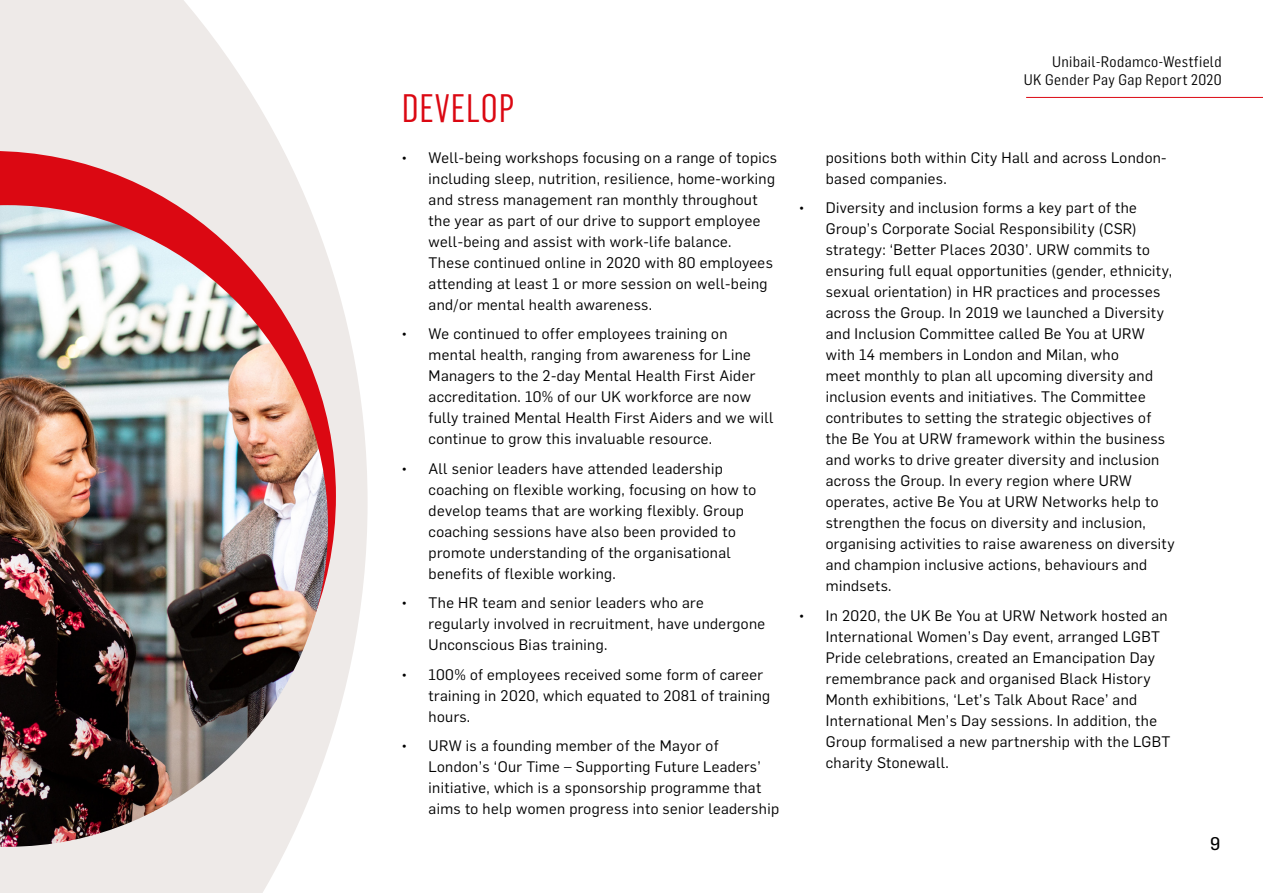
<style>
.page{position:relative;width:1263px;height:893px;background:#fff}
.page>*{position:absolute;margin:0;border:0;box-sizing:border-box;transform-origin:0 0}
.yellow_heading{font:39px "Flama Condensed";letter-spacing:.025em;color:#db0812}
.body_white{font:18px "Flama Basic";color:#000}
.t1{font:15px/21px "Flama";letter-spacing:.025em;color:#000}
.t2{font:15px/18px "Flama Semicondensed";letter-spacing:.025em;color:#000;text-align:right}
</style>
<div class="page">
<svg style="left:0;top:0;width:368px;height:893px;fill:#eeeae8"></svg>
<svg style="left:0;top:151px;width:336px;height:690px;fill:#eeeae8"></svg>
<img style="left:0;top:205px;width:328px;height:642px">
<hr style="left:1026px;top:97px;width:237px;height:1px;background:#db0812">
<p class="yellow_heading" style="left:402px;top:84px;width:114px">DEVELOP</p>
<p class="t1" style="left:429px;top:146px;width:350px;text-indent:-27px">• Well-being workshops focusing on a range of topics including sleep, nutrition, resilience, home-working and stress management ran monthly throughout the year as part of our drive to support employee well-being and assist with work-life balance.<br>These continued online in 2020 with 80 employees attending at least 1 or more session on well-being and/or mental health awareness.</p>
<p class="t1" style="left:429px;top:323px;width:346px;text-indent:-27px">• We continued to offer employees training on mental health, ranging from awareness for Line Managers to the 2-day Mental Health First Aider accreditation. 10% of our UK workforce are now fully trained Mental Health First Aiders and we will continue to grow this invaluable resource.</p>
<p class="t1" style="left:429px;top:457px;width:329px;text-indent:-27px">• All senior leaders have attended leadership coaching on flexible working, focusing on how to develop teams that are working flexibly. Group coaching sessions have also been provided to promote understanding of the organisational benefits of flexible working.</p>
<p class="t1" style="left:429px;top:592px;width:338px;text-indent:-27px">• The HR team and senior leaders who are regularly involved in recruitment, have undergone<br>Unconscious Bias training.</p>
<p class="t1" style="left:429px;top:663px;width:343px;text-indent:-27px">• 100% of employees received some form of career training in 2020, which equated to 2081 of training hours.</p>
<p class="t1" style="left:429px;top:735px;width:352px;text-indent:-27px">• URW is a founding member of the Mayor of London’s ‘Our Time – Supporting Future Leaders’ initiative, which is a sponsorship programme that aims to help women progress into senior leadership</p>
<p class="t2" style="left:1024px;top:52px;width:199px">Unibail-Rodamco-Westfield<br>UK Gender Pay Gap Report 2020</p>
<p class="t1" style="left:826px;top:146px;width:342px">positions both within City Hall and across London&shy;based companies.</p>
<p class="t1" style="left:826px;top:197px;width:350px;text-indent:-27px">• Diversity and inclusion forms a key part of the Group’s Corporate Social Responsibility (CSR) strategy: ‘Better Places 2030’. URW commits to ensuring full equal opportunities (gender, ethnicity, sexual orientation) in HR practices and processes across the Group. In 2019 we launched a Diversity and Inclusion Committee called Be You at URW with 14 members in London and Milan, who<br>meet monthly to plan all upcoming diversity and inclusion events and initiatives. The Committee contributes to setting the strategic objectives of the Be You at URW framework within the business and works to drive greater diversity and inclusion across the Group. In every region where URW operates, active Be You at URW Networks help to strengthen the focus on diversity and inclusion, organising activities to raise awareness on diversity and champion inclusive actions, behaviours and mindsets.</p>
<p class="t1" style="left:826px;top:604px;width:346px;text-indent:-27px">• In 2020, the UK Be You at URW Network hosted an International Women’s Day event, arranged LGBT Pride celebrations, created an Emancipation Day remembrance pack and organised Black History Month exhibitions, ‘Let’s Talk About Race’ and International Men’s Day sessions. In addition, the Group formalised a new partnership with the LGBT charity Stonewall.</p>
<p class="body_white" style="left:1210px;top:830px;width:12px">9</p>
</div>
